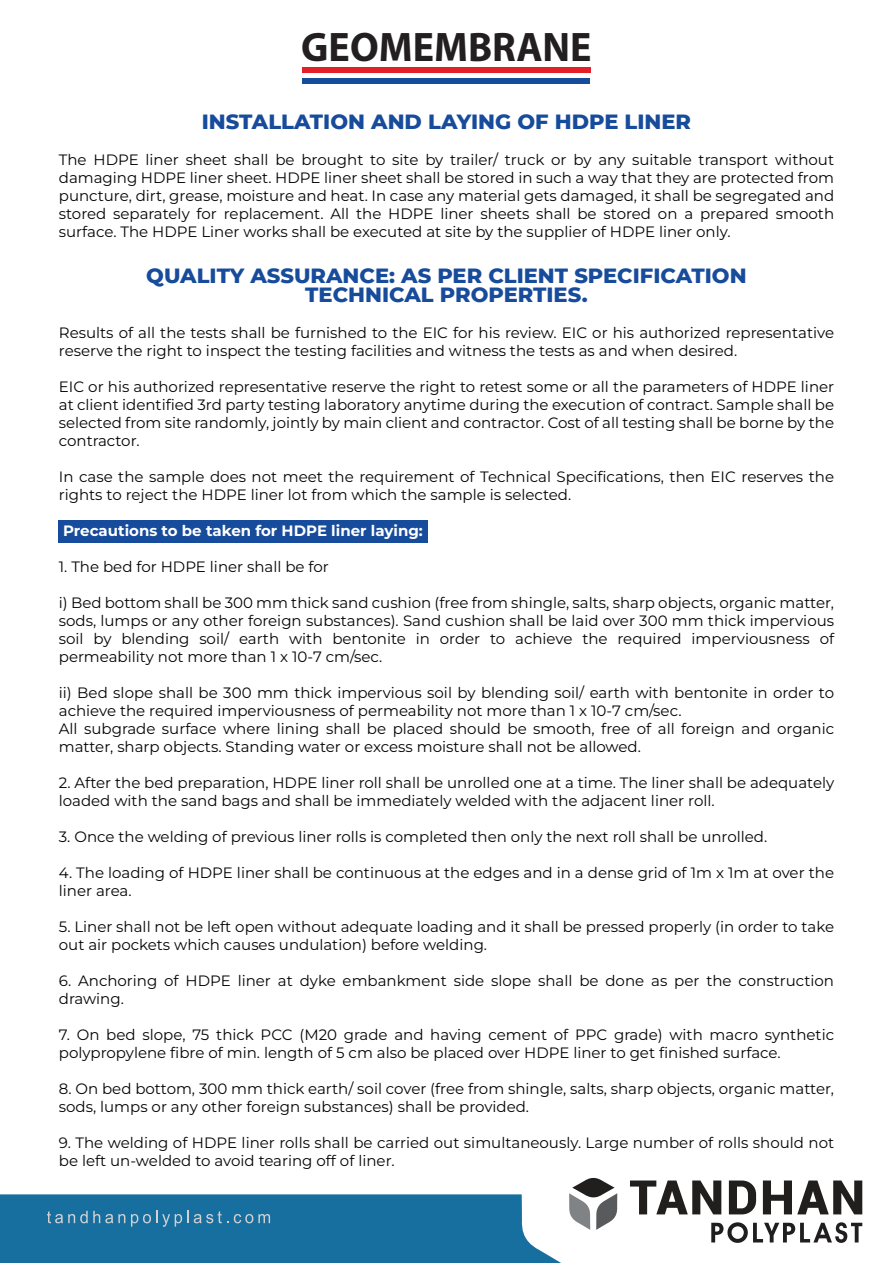
<style>
.page{position:relative;width:893px;height:1263px;background:#fff}
.page>*{position:absolute;margin:0;border:0;box-sizing:border-box;transform-origin:0 0}
.t1{font:800 21px/19.2px "Montserrat";color:#174b9b;text-align:center}
.t2{font:15px/18px "Montserrat";color:#050504}
.t3{font:700 15px "Montserrat";color:#fff}
</style>
<div class="page">
<svg style="left:0;top:1194px;width:561px;height:69px;background:#2879a5"></svg>
<svg style="left:630px;top:1180px;width:91px;height:34px"></svg>
<svg style="left:729px;top:1180px;width:27px;height:34px"></svg>
<svg style="left:763px;top:1180px;width:99px;height:34px"></svg>
<svg style="left:569px;top:1178px;width:48px;height:52px"></svg>
<svg style="left:711px;top:1222px;width:151px;height:21px"></svg>
<div style="left:302px;top:67px;width:288px;height:5px;background:#e51f28"></div>
<div style="left:303px;top:78px;width:287px;height:6px;background:#174b9b"></div>
<div style="left:58px;top:520px;width:370px;height:23px;background:#174b9b"></div>
<h1 class="t1" style="left:202px;top:110px;width:491px">INSTALLATION AND LAYING OF HDPE LINER</h1>
<p class="t2" style="left:59px;top:151px;width:777px;text-align:justify">The HDPE liner sheet shall be brought to site by trailer/ truck or by any suitable transport without damaging HDPE liner sheet. HDPE liner sheet shall be stored in such a way that they are protected from puncture, dirt, grease, moisture and heat. In case any material gets damaged, it shall be segregated and stored separately for replacement. All the HDPE liner sheets shall be stored on a prepared smooth surface. The HDPE Liner works shall be executed at site by the supplier of HDPE liner only.</p>
<h1 class="t1" style="left:146px;top:265px;width:602px">QUALITY ASSURANCE: AS PER CLIENT SPECIFICATION<br>TECHNICAL PROPERTIES.</h1>
<p class="t2" style="left:59px;top:323px;width:777px">Results of all the tests shall be furnished to the EIC for his review. EIC or his authorized representative reserve the right to inspect the testing facilities and witness the tests as and when desired.</p>
<p class="t2" style="left:59px;top:377px;width:777px;text-align:justify">EIC or his authorized representative reserve the right to retest some or all the parameters of HDPE liner at client identified 3rd party testing laboratory anytime during the execution of contract. Sample shall be selected from site randomly, jointly by main client and contractor. Cost of all testing shall be borne by the contractor.</p>
<p class="t2" style="left:59px;top:467px;width:777px">In case the sample does not meet the requirement of Technical Specifications, then EIC reserves the rights to reject the HDPE liner lot from which the sample is selected.</p>
<p class="t3" style="left:63px;top:520px;width:361px">Precautions to be taken for HDPE liner laying:</p>
<p class="t2" style="left:59px;top:557px;width:272px">1. The bed for HDPE liner shall be for</p>
<p class="t2" style="left:59px;top:593px;width:777px;text-align:justify">i) Bed bottom shall be 300 mm thick sand cushion (free from shingle, salts, sharp objects, organic matter, sods, lumps or any other foreign substances). Sand cushion shall be laid over 300 mm thick impervious soil by blending soil/ earth with bentonite in order to achieve the required imperviousness of permeability not more than 1 x 10-7 cm/sec.</p>
<p class="t2" style="left:59px;top:683px;width:777px">ii) Bed slope shall be 300 mm thick impervious soil by blending soil/ earth with bentonite in order to achieve the required imperviousness of permeability not more than 1 x 10-7 cm/sec.<br>All subgrade surface where lining shall be placed should be smooth, free of all foreign and organic matter, sharp objects. Standing water or excess moisture shall not be allowed.</p>
<p class="t2" style="left:59px;top:773px;width:777px">2. After the bed preparation, HDPE liner roll shall be unrolled one at a time. The liner shall be adequately loaded with the sand bags and shall be immediately welded with the adjacent liner roll.</p>
<p class="t2" style="left:59px;top:827px;width:710px">3. Once the welding of previous liner rolls is completed then only the next roll shall be unrolled.</p>
<p class="t2" style="left:59px;top:863px;width:777px">4. The loading of HDPE liner shall be continuous at the edges and in a dense grid of 1m x 1m at over the liner area.</p>
<p class="t2" style="left:59px;top:917px;width:777px">5. Liner shall not be left open without adequate loading and it shall be pressed properly (in order to take out air pockets which causes undulation) before welding.</p>
<p class="t2" style="left:59px;top:971px;width:777px">6. Anchoring of HDPE liner at dyke embankment side slope shall be done as per the construction drawing.</p>
<p class="t2" style="left:59px;top:1025px;width:777px">7. On bed slope, 75 thick PCC (M20 grade and having cement of PPC grade) with macro synthetic polypropylene fibre of min. length of 5 cm also be placed over HDPE liner to get finished surface.</p>
<p class="t2" style="left:59px;top:1079px;width:777px">8. On bed bottom, 300 mm thick earth/ soil cover (free from shingle, salts, sharp objects, organic matter, sods, lumps or any other foreign substances) shall be provided.</p>
<p class="t2" style="left:59px;top:1133px;width:777px">9. The welding of HDPE liner rolls shall be carried out simultaneously. Large number of rolls should not be left un-welded to avoid tearing off of liner.</p>
</div>
